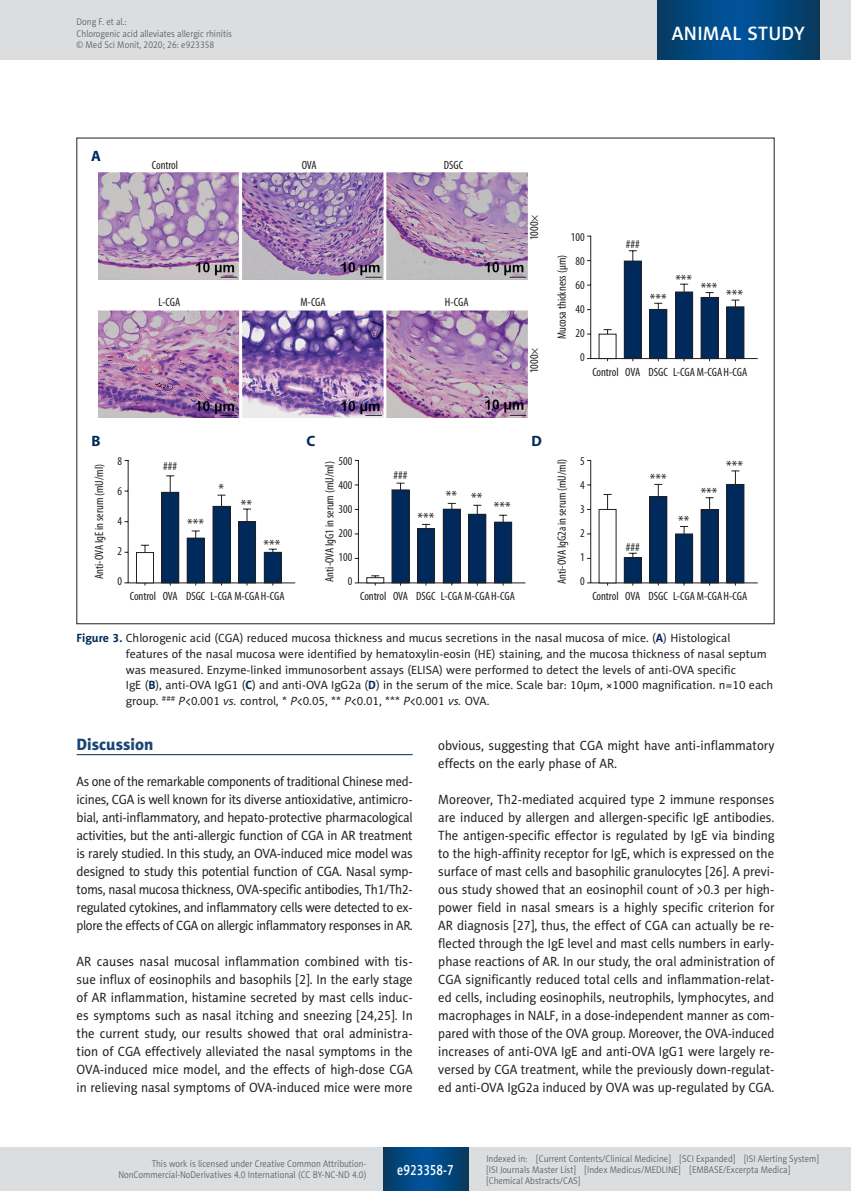
<style>
.page{position:relative;width:851px;height:1191px;background:#fff}
.page>*{position:absolute;margin:0;border:0;box-sizing:border-box;transform-origin:0 0}
.t1{font:19.5px "Naomi Sans EFN Medium";letter-spacing:.015em;color:#fff}
.MSM_Headline_1{font:16.5px "Naomi Sans EFN Heavy";color:#1a4574}
.t2{font:condensed 15px "Myriad Pro";color:#231f20}
.t3{font:15px "Naomi Sans EFN Medium";color:#fff;scale:.8 1}
.t4{font:700 15px "Myriad Pro";color:#00295c}
.MSM_Body{font:13.5px/18px "Naomi Sans EFN";color:#231f20;scale:.95 1}
.MSM_Body-2{font:13.5px/18px "Naomi Sans EFN";color:#231f20;text-align:justify;scale:.93 1}
.MSM_Body-3{font:13.5px/18px "Naomi Sans EFN";color:#231f20;text-align:justify;scale:.96 1}
.MSM_Rycina_tytul{font:12px/15.8px "Naomi Sans EFN";color:#231f20}
.t5{font:condensed 12px/24px "Myriad Pro";color:#231f20;text-align:right}
.t6{font:9.75px/11.2px "Naomi Sans EFN Light";color:#57585a;scale:.9 1}
.s1{font-weight:700;color:#00295c}
.s2{font-style:italic}
</style>
<div class="page">
<hr style="left:77px;top:754px;width:335px;height:1px;background:#00295c">
<img style="left:99px;top:173px;width:428px;height:106px">
<img style="left:99px;top:311px;width:428px;height:106px">
<hr style="left:587px;top:358px;width:170px;height:1px;background:#231f20">
<hr style="left:590px;top:236px;width:1px;height:122px;background:#231f20">
<svg style="left:602px;top:250px;width:142px;height:112px"></svg>
<div style="left:598px;top:334px;width:18px;height:25px;background:#fff"></div>
<hr style="left:587px;top:582px;width:170px;height:1px;background:#231f20">
<hr style="left:590px;top:460px;width:1px;height:123px;background:#231f20">
<svg style="left:602px;top:470px;width:142px;height:116px"></svg>
<div style="left:598px;top:509px;width:18px;height:74px;background:#fff"></div>
<hr style="left:355px;top:582px;width:170px;height:1px;background:#231f20">
<hr style="left:358px;top:460px;width:1px;height:123px;background:#231f20">
<svg style="left:370px;top:482px;width:142px;height:104px"></svg>
<svg style="left:366px;top:577px;width:18px;height:6px"></svg>
<hr style="left:124px;top:582px;width:171px;height:1px;background:#231f20">
<hr style="left:128px;top:460px;width:1px;height:123px;background:#231f20">
<svg style="left:140px;top:475px;width:142px;height:111px"></svg>
<div style="left:136px;top:552px;width:18px;height:31px;background:#fff;border:1px solid #231f20"></div>
<div style="left:0;top:1148px;width:850px;height:43px;background:#dcdddf"></div>
<svg style="left:383px;top:1147px;width:85px;height:43px;background:#02477e"></svg>
<div style="left:0;top:0;width:850px;height:60px;background:#dcdddf"></div>
<svg style="left:657px;top:0;width:162px;height:60px;background:#02477e"></svg>
<p class="t6" style="left:77px;top:16px;width:174px">Dong F. et al.:<br>Chlorogenic acid alleviates allergic rhinitis © Med Sci Monit, 2020; 26: e923358</p>
<h1 class="t1" style="left:671px;top:22px;width:134px">ANIMAL STUDY</h1>
<p class="t4" style="left:91px;top:147px;width:11px">A</p>
<p class="t5" style="left:152px;top:153px;width:28px">Control</p>
<p class="t5" style="left:302px;top:153px;width:17px">OVA</p>
<p class="t5" style="left:443px;top:153px;width:21px">DSGC</p>
<p class="t5" style="left:158px;top:290px;width:23px">L-CGA</p>
<p class="t5" style="left:300px;top:290px;width:27px">M-CGA</p>
<p class="t5" style="left:445px;top:290px;width:25px">H-CGA</p>
<p class="t5" style="left:522px;top:240px;width:27px;rotate:-90deg">1000×</p>
<p class="t5" style="left:522px;top:373px;width:27px;rotate:-90deg">1000×</p>
<p class="t5" style="left:570px;top:225px;width:15px">100<br>80<br>60<br>40<br>20<br>0</p>
<p class="t5" style="left:550px;top:339px;width:86px;rotate:-90deg">Mucosa thickness (μm)</p>
<p class="t5" style="left:625px;top:232px;width:15px">###</p>
<p class="t2" style="left:649px;top:291px;width:18px">***</p>
<p class="t2" style="left:675px;top:272px;width:18px">***</p>
<p class="t2" style="left:700px;top:280px;width:18px">***</p>
<p class="t2" style="left:726px;top:287px;width:18px">***</p>
<p class="t5" style="left:592px;top:360px;width:28px">Control</p>
<p class="t5" style="left:673px;top:360px;width:6px">L</p>
<p class="t5" style="left:625px;top:360px;width:17px">OVA</p>
<p class="t5" style="left:648px;top:360px;width:100px">DSGC -CGA M-CGAH-CGA</p>
<p class="t4" style="left:91px;top:431px;width:11px">B</p>
<p class="t4" style="left:306px;top:431px;width:10px">C</p>
<p class="t4" style="left:531px;top:431px;width:12px">D</p>
<p class="t5" style="left:87px;top:579px;width:116px;rotate:-90deg">Anti-OVA IgE in serum (mU/ml)</p>
<p class="t5" style="left:117px;top:449px;width:6px">8</p>
<p class="t5" style="left:117px;top:479px;width:6px">6</p>
<p class="t5" style="left:117px;top:509px;width:6px">4</p>
<p class="t5" style="left:117px;top:539px;width:6px">2</p>
<p class="t5" style="left:117px;top:569px;width:6px">0</p>
<p class="t5" style="left:163px;top:454px;width:15px">###</p>
<p class="t2" style="left:187px;top:516px;width:18px">***</p>
<p class="t2" style="left:218px;top:481px;width:7px">*</p>
<p class="t2" style="left:241px;top:497px;width:13px">**</p>
<p class="t2" style="left:263px;top:537px;width:18px">***</p>
<p class="t5" style="left:338px;top:449px;width:15px">500<br>400<br>300<br>200<br>100<br>0</p>
<p class="t5" style="left:318px;top:582px;width:122px;rotate:-90deg">Anti-OVA IgG1 in serum (mU/ml)</p>
<p class="t5" style="left:393px;top:463px;width:15px">###</p>
<p class="t2" style="left:417px;top:510px;width:18px">***</p>
<p class="t2" style="left:446px;top:487px;width:13px">**</p>
<p class="t2" style="left:471px;top:490px;width:13px">**</p>
<p class="t2" style="left:494px;top:499px;width:18px">***</p>
<p class="t5" style="left:550px;top:584px;width:126px;rotate:-90deg">Anti-OVA IgG2a in serum (mU/ml)</p>
<p class="t5" style="left:580px;top:449px;width:6px;text-align:justify">5<br>4<br>3<br>2<br>1</p>
<p class="t5" style="left:580px;top:569px;width:6px">0</p>
<p class="t2" style="left:649px;top:471px;width:18px">***</p>
<p class="t5" style="left:625px;top:535px;width:15px">###</p>
<p class="t2" style="left:678px;top:513px;width:13px">**</p>
<p class="t2" style="left:700px;top:484px;width:18px">***</p>
<p class="t2" style="left:726px;top:458px;width:18px">***</p>
<p class="t5" style="left:130px;top:584px;width:28px">Control</p>
<p class="t5" style="left:210px;top:584px;width:6px">L</p>
<p class="t5" style="left:163px;top:584px;width:17px">OVA</p>
<p class="t5" style="left:186px;top:584px;width:100px">DSGC -CGA M-CGAH-CGA</p>
<p class="t5" style="left:360px;top:584px;width:28px">Control</p>
<p class="t5" style="left:441px;top:584px;width:6px">L</p>
<p class="t5" style="left:393px;top:584px;width:17px">OVA</p>
<p class="t5" style="left:416px;top:584px;width:100px">DSGC -CGA M-CGAH-CGA</p>
<p class="t5" style="left:592px;top:584px;width:28px">Control</p>
<p class="t5" style="left:673px;top:584px;width:6px">L</p>
<p class="t5" style="left:625px;top:584px;width:17px">OVA</p>
<p class="t5" style="left:648px;top:584px;width:100px">DSGC -CGA M-CGAH-CGA</p>
<p class="MSM_Rycina_tytul" style="left:126px;top:630px;width:648px;text-indent:-49px"><span class="s1">Figure 3.</span> Chlorogenic acid (CGA) reduced mucosa thickness and mucus secretions in the nasal mucosa of mice. (<span class="s1">A</span>) Histological features of the nasal mucosa were identified by hematoxylin-eosin (HE) staining, and the mucosa thickness of nasal septum was measured. Enzyme-linked immunosorbent assays (ELISA) were performed to detect the levels of anti-OVA specific<br>IgE (<span class="s1">B</span>), anti-OVA IgG1 (<span class="s1">C</span>) and anti-OVA IgG2a (<span class="s1">D</span>) in the serum of the mice. Scale bar: 10μm, ×1000 magnification. n=10 each group. <sup>###</sup> <span class="s2">P</span>&lt;0.001 <span class="s2">vs.</span> control, * <span class="s2">P</span>&lt;0.05, ** <span class="s2">P</span>&lt;0.01, *** <span class="s2">P</span>&lt;0.001 <span class="s2">vs.</span> OVA.</p>
<p class="MSM_Headline_1" style="left:77px;top:734px;width:78px">Discussion</p>
<p class="MSM_Body-2" style="left:77px;top:772px;width:363px">As one of the remarkable components of traditional Chinese med&shy;icines, CGA is well known for its diverse antioxidative, antimicro&shy;bial, anti-inflammatory, and hepato-protective pharmacological activities, but the anti-allergic function of CGA in AR treatment is rarely studied. In this study, an OVA-induced mice model was designed to study this potential function of CGA. Nasal symp&shy;toms, nasal mucosa thickness, OVA-specific antibodies, Th1/Th2- regulated cytokines, and inflammatory cells were detected to ex&shy;plore the effects of CGA on allergic inflammatory responses in AR.</p>
<p class="MSM_Body-3" style="left:77px;top:952px;width:351px">AR causes nasal mucosal inflammation combined with tis&shy;sue influx of eosinophils and basophils [2]. In the early stage of AR inflammation, histamine secreted by mast cells induc&shy;es symptoms such as nasal itching and sneezing [24,25]. In the current study, our results showed that oral administra&shy;tion of CGA effectively alleviated the nasal symptoms in the OVA-induced mice model, and the effects of high-dose CGA in relieving nasal symptoms of OVA-induced mice were more</p>
<p class="MSM_Body" style="left:438px;top:736px;width:355px">obvious, suggesting that CGA might have anti-inflammatory effects on the early phase of AR.</p>
<p class="MSM_Body" style="left:438px;top:790px;width:355px;text-align:justify">Moreover, Th2-mediated acquired type 2 immune responses are induced by allergen and allergen-specific IgE antibodies.<br>The antigen-specific effector is regulated by IgE via binding to the high-affinity receptor for IgE, which is expressed on the surface of mast cells and basophilic granulocytes [26]. A previ&shy;ous study showed that an eosinophil count of &gt;0.3 per high&shy;power field in nasal smears is a highly specific criterion for AR diagnosis [27], thus, the effect of CGA can actually be re&shy;flected through the IgE level and mast cells numbers in early&shy;phase reactions of AR. In our study, the oral administration of CGA significantly reduced total cells and inflammation-relat&shy;ed cells, including eosinophils, neutrophils, lymphocytes, and macrophages in NALF, in a dose-independent manner as com&shy;pared with those of the OVA group. Moreover, the OVA-induced increases of anti-OVA IgE and anti-OVA IgG1 were largely re&shy;versed by CGA treatment, while the previously down-regulat&shy;ed anti-OVA IgG2a induced by OVA was up-regulated by CGA.</p>
<p class="t6" style="left:118px;top:1158px;width:277px;text-align:right">This work is licensed under Creative Common Attribution-<br>NonCommercial-NoDerivatives 4.0 International (CC BY-NC-ND 4.0)</p>
<p class="t3" style="left:397px;top:1160px;width:72px">e923358-7</p>
<p class="t6" style="left:486px;top:1152px;width:371px">Indexed in: [Current Contents/Clinical Medicine] [SCI Expanded] [ISI Alerting System] [ISI Journals Master List] [Index Medicus/MEDLINE] [EMBASE/Excerpta Medica] [Chemical Abstracts/CAS]</p>
</div>
